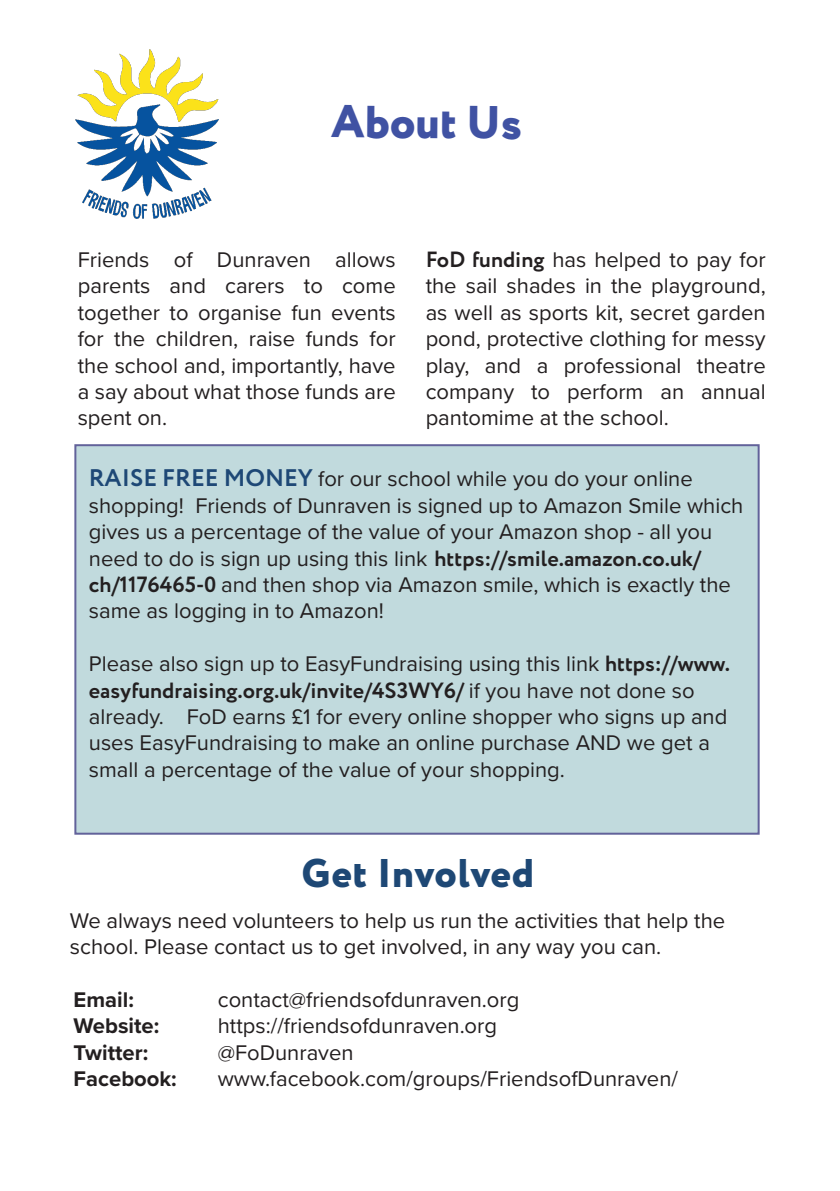
<style>
.page{position:relative;width:840px;height:1191px;background:#fff}
.page>*{position:absolute;margin:0;border:0;box-sizing:border-box;transform-origin:0 0}
.t1{font:800 46px "Circe";color:#4052a3}
.t2{font:800 40px "Circe";letter-spacing:.02em;color:#1e4875}
.t3{font:22px/26.4px "Proxima Nova";color:#231f20}
.t4{font:700 22px "Circe";color:#231f20}
.t5{font:700 22px "Proxima Nova";color:#231f20}
.s1{font-family:"Circe";font-weight:700}
.s2{font-family:"Circe";font-weight:700;font-size:24px;color:#1e4876}
.s3{font-family:"Proxima Nova";font-weight:400}
</style>
<div class="page">
<div style="left:74px;top:444px;width:685px;height:390px;background:#c1dadd;border:2px solid #62629a"></div>
<img style="left:75px;top:50px;width:143px;height:169px">
<h1 class="t1" style="left:331px;top:91px;width:192px">About Us</h1>
<p class="t3" style="left:78px;top:245px;width:319px;text-align:justify">Friends of Dunraven allows parents and carers to come together to organise fun events for the children, raise funds for the school and, importantly, have a say about what those funds are spent on.</p>
<p class="t3" style="left:425px;top:245px;width:341px;text-align:justify"><span class="s1">FoD funding</span> has helped to pay for the sail shades in the playground, as well as sports kit, secret garden pond, protective clothing for messy play, and a professional theatre company to perform an annual pantomime at the school.</p>
<p class="t3" style="left:89px;top:465px;width:655px"><span class="s2">RAISE FREE MONEY</span> for our school while you do your online shopping! Friends of Dunraven is signed up to Amazon Smile which gives us a percentage of the value of your Amazon shop - all you need to do is sign up using this link <span class="s1">https://smile.amazon.co.uk/ ch/1176465-0</span> and then shop via Amazon smile, which is exactly the same as logging in to Amazon!</p>
<p class="t3" style="left:89px;top:649px;width:642px">Please also sign up to EasyFundraising using this link <span class="s1">https://www.</span></p>
<p class="t4" style="left:89px;top:675px;width:607px">easyfundraising.org.uk/invite/4S3WY6/ <span class="s3">if you have not done so</span></p>
<p class="t3" style="left:89px;top:702px;width:639px">already. FoD earns £1 for every online shopper who signs up and uses EasyFundraising to make an online purchase AND we get a small a percentage of the value of your shopping.</p>
<h2 class="t2" style="left:301px;top:846px;width:234px">Get Involved</h2>
<p class="t3" style="left:70px;top:906px;width:656px">We always need volunteers to help us run the activities that help the school. Please contact us to get involved, in any way you can.</p>
<p class="t5" style="left:74px;top:983px;width:62px">Email:</p>
<p class="t3" style="left:218px;top:985px;width:303px">contact@friendsofdunraven.org</p>
<p class="t5" style="left:74px;top:1009px;width:87px">Website:</p>
<p class="t3" style="left:218px;top:1012px;width:281px">https://friendsofdunraven.org</p>
<p class="t5" style="left:74px;top:1036px;width:76px">Twitter:</p>
<p class="t3" style="left:218px;top:1038px;width:137px">@FoDunraven</p>
<p class="t5" style="left:74px;top:1062px;width:105px">Facebook:</p>
<p class="t3" style="left:218px;top:1064px;width:461px">www.facebook.com/groups/FriendsofDunraven/</p>
</div>
